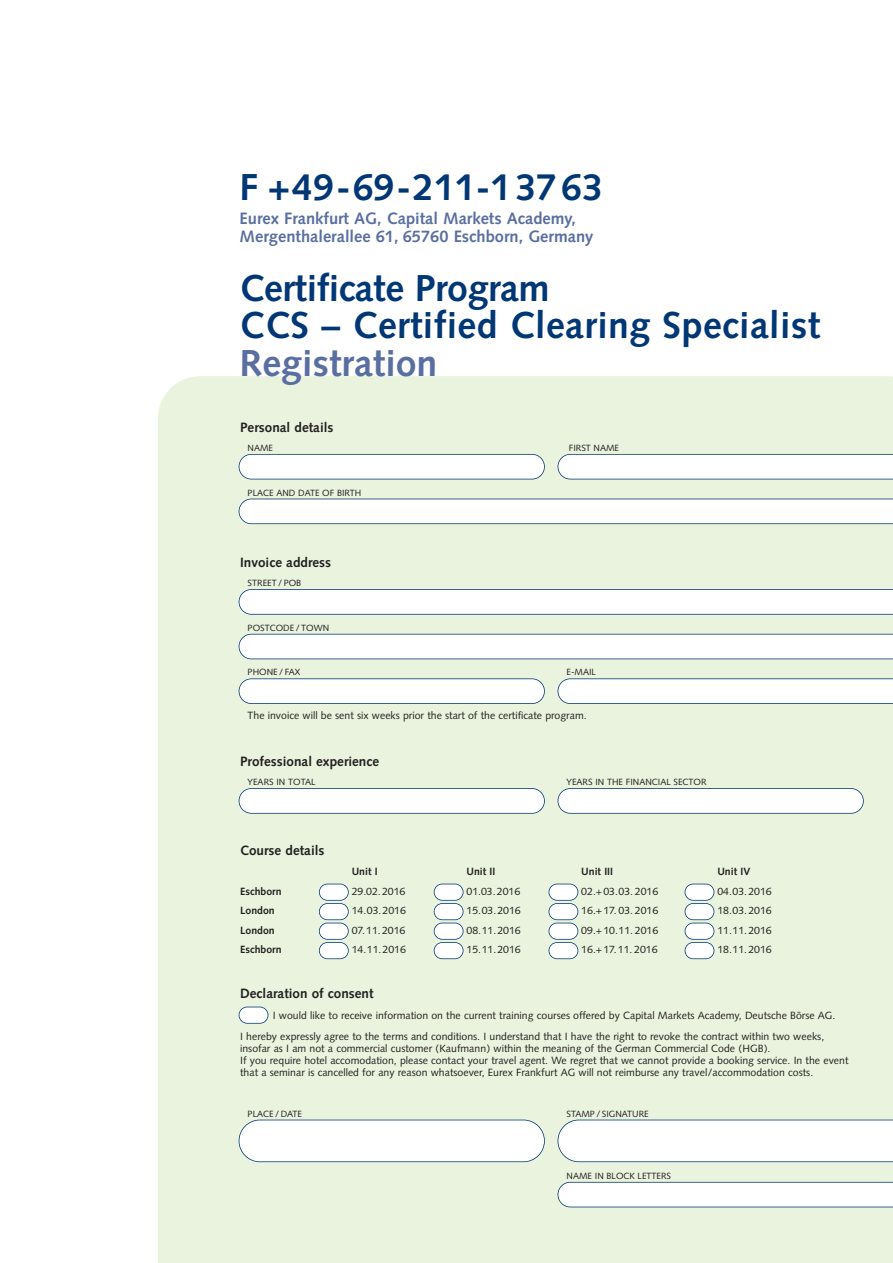
<style>
.page{position:relative;width:893px;height:1263px;background:#fff}
.page>*{position:absolute;margin:0;border:0;box-sizing:border-box;transform-origin:0 0}
.t1{font:700 37.5px/37.5px "Syntax";letter-spacing:.01em;color:#013775}
.t2{font:700 37.5px "Syntax";color:#596ea1}
.t3{font:700 16.5px/18px "Syntax";color:#596ea1}
.t4{font:700 13.5px "Syntax";color:#231f20}
.t5{font:10.5px/19.5px "Syntax";color:#231f20;text-align:justify}
.t6{font:700 10.5px/19.5px "Syntax";color:#231f20}
.t7{font:9px "Syntax";color:#231f20}
</style>
<div class="page">
<div style="left:158px;top:376px;width:735px;height:887px;background:#e9f3de"></div>
<svg style="left:558px;top:454px;width:335px;height:25px"></svg>
<div style="left:239px;top:455px;width:305px;height:24px;background:#fff;border-radius:12px"></div>
<div style="left:239px;top:454px;width:306px;height:25px;border:2px solid #013775;border-radius:13px"></div>
<svg style="left:239px;top:499px;width:654px;height:25px"></svg>
<svg style="left:239px;top:589px;width:654px;height:26px"></svg>
<svg style="left:239px;top:634px;width:654px;height:25px"></svg>
<div style="left:239px;top:679px;width:305px;height:24px;background:#fff;border-radius:12px"></div>
<div style="left:239px;top:678px;width:306px;height:26px;border:2px solid #013775;border-radius:13px"></div>
<svg style="left:558px;top:678px;width:335px;height:26px"></svg>
<div style="left:239px;top:789px;width:305px;height:24px;background:#fff;border-radius:12px"></div>
<div style="left:239px;top:788px;width:306px;height:26px;border:2px solid #013775;border-radius:13px"></div>
<div style="left:558px;top:789px;width:305px;height:24px;background:#fff;border-radius:12px"></div>
<div style="left:558px;top:788px;width:306px;height:26px;border:2px solid #013775;border-radius:13px"></div>
<svg style="left:558px;top:1182px;width:335px;height:25px"></svg>
<div style="left:239px;top:1120px;width:305px;height:41px;background:#fff;border-radius:21px"></div>
<div style="left:239px;top:1119px;width:306px;height:43px;border:2px solid #013775;border-radius:21px"></div>
<svg style="left:558px;top:1119px;width:335px;height:43px"></svg>
<div style="left:239px;top:1007px;width:29px;height:16px;background:#fff;border-radius:8px"></div>
<div style="left:239px;top:1007px;width:29px;height:17px;border:2px solid #013775;border-radius:9px"></div>
<div style="left:320px;top:884px;width:28px;height:16px;background:#fff;border-radius:8px"></div>
<div style="left:319px;top:884px;width:30px;height:17px;border:2px solid #013775;border-radius:9px"></div>
<div style="left:320px;top:904px;width:28px;height:15px;background:#fff;border-radius:8px"></div>
<div style="left:319px;top:903px;width:30px;height:17px;border:2px solid #013775;border-radius:9px"></div>
<div style="left:434px;top:884px;width:29px;height:16px;background:#fff;border-radius:8px"></div>
<div style="left:434px;top:884px;width:29px;height:17px;border:2px solid #013775;border-radius:9px"></div>
<div style="left:434px;top:904px;width:29px;height:15px;background:#fff;border-radius:8px"></div>
<div style="left:434px;top:903px;width:29px;height:17px;border:2px solid #013775;border-radius:9px"></div>
<div style="left:549px;top:884px;width:29px;height:16px;background:#fff;border-radius:8px"></div>
<div style="left:549px;top:884px;width:29px;height:17px;border:2px solid #013775;border-radius:9px"></div>
<div style="left:549px;top:904px;width:29px;height:15px;background:#fff;border-radius:8px"></div>
<div style="left:549px;top:903px;width:29px;height:17px;border:2px solid #013775;border-radius:9px"></div>
<div style="left:685px;top:884px;width:29px;height:16px;background:#fff;border-radius:8px"></div>
<div style="left:685px;top:884px;width:29px;height:17px;border:2px solid #013775;border-radius:9px"></div>
<div style="left:685px;top:904px;width:29px;height:15px;background:#fff;border-radius:8px"></div>
<div style="left:685px;top:903px;width:29px;height:17px;border:2px solid #013775;border-radius:9px"></div>
<div style="left:320px;top:923px;width:28px;height:16px;background:#fff;border-radius:8px"></div>
<div style="left:319px;top:923px;width:30px;height:17px;border:2px solid #013775;border-radius:9px"></div>
<div style="left:434px;top:923px;width:29px;height:16px;background:#fff;border-radius:8px"></div>
<div style="left:434px;top:923px;width:29px;height:17px;border:2px solid #013775;border-radius:9px"></div>
<div style="left:549px;top:923px;width:29px;height:16px;background:#fff;border-radius:8px"></div>
<div style="left:549px;top:923px;width:29px;height:17px;border:2px solid #013775;border-radius:9px"></div>
<div style="left:685px;top:923px;width:29px;height:16px;background:#fff;border-radius:8px"></div>
<div style="left:685px;top:923px;width:29px;height:17px;border:2px solid #013775;border-radius:9px"></div>
<div style="left:320px;top:943px;width:28px;height:15px;background:#fff;border-radius:8px"></div>
<div style="left:319px;top:942px;width:30px;height:17px;border:2px solid #013775;border-radius:9px"></div>
<div style="left:434px;top:943px;width:29px;height:15px;background:#fff;border-radius:8px"></div>
<div style="left:434px;top:942px;width:29px;height:17px;border:2px solid #013775;border-radius:9px"></div>
<div style="left:549px;top:943px;width:29px;height:15px;background:#fff;border-radius:8px"></div>
<div style="left:549px;top:942px;width:29px;height:17px;border:2px solid #013775;border-radius:9px"></div>
<div style="left:685px;top:943px;width:29px;height:15px;background:#fff;border-radius:8px"></div>
<div style="left:685px;top:942px;width:29px;height:17px;border:2px solid #013775;border-radius:9px"></div>
<h1 class="t1" style="left:240px;top:172px;width:365px">F +49-69-211-13763</h1>
<h2 class="t3" style="left:240px;top:211px;width:355px">Eurex Frankfurt AG, Capital Markets Academy,<br>Mergenthalerallee 61, 65760 Eschborn, Germany</h2>
<h1 class="t1" style="left:240px;top:273px;width:582px">Certificate Program<br>CCS – Certified Clearing Specialist</h1>
<h1 class="t2" style="left:240px;top:348px;width:199px">Registration</h1>
<p class="t4" style="left:240px;top:421px;width:95px">Personal details</p>
<p class="t7" style="left:248px;top:444px;width:27px">NAME</p>
<p class="t7" style="left:248px;top:489px;width:115px">PLACE AND DATE OF BIRTH</p>
<p class="t4" style="left:240px;top:557px;width:93px">Invoice address</p>
<p class="t7" style="left:569px;top:444px;width:52px">FIRST NAME</p>
<p class="t7" style="left:248px;top:579px;width:55px">STREET / POB</p>
<p class="t7" style="left:248px;top:624px;width:83px">POSTCODE / TOWN</p>
<p class="t7" style="left:248px;top:668px;width:54px">PHONE / FAX</p>
<p class="t5" style="left:248px;top:706px;width:341px">The invoice will be sent six weeks prior the start of the certificate program.</p>
<p class="t7" style="left:567px;top:668px;width:31px">E-MAIL</p>
<p class="t4" style="left:240px;top:756px;width:141px">Professional experience</p>
<p class="t7" style="left:248px;top:778px;width:69px">YEARS IN TOTAL</p>
<p class="t7" style="left:567px;top:778px;width:142px">YEARS IN THE FINANCIAL SECTOR</p>
<p class="t4" style="left:240px;top:845px;width:86px">Course details</p>
<p class="t6" style="left:240px;top:882px;width:43px">Eschborn<br>London<br>London<br>Eschborn</p>
<p class="t6" style="left:352px;top:863px;width:27px">Unit I</p>
<p class="t5" style="left:352px;top:882px;width:56px">29.02.2016<br>14.03.2016<br>07.11.2016<br>14.11.2016</p>
<p class="t6" style="left:466px;top:863px;width:30px">Unit II</p>
<p class="t5" style="left:466px;top:882px;width:56px">01.03.2016<br>15.03.2016<br>08.11.2016<br>15.11.2016</p>
<p class="t6" style="left:581px;top:863px;width:33px">Unit III</p>
<p class="t5" style="left:581px;top:882px;width:78px">02.+03.03. 2016<br>16.+17. 03. 2016<br>09.+10.11. 2016<br>16.+17.11. 2016</p>
<p class="t6" style="left:717px;top:863px;width:34px">Unit IV</p>
<p class="t5" style="left:717px;top:882px;width:56px">04.03.2016<br>18.03.2016<br>11.11.2016<br>18.11.2016</p>
<p class="t4" style="left:240px;top:988px;width:135px">Declaration of consent</p>
<p class="t5" style="left:240px;top:1006px;width:597px;line-height:21px;text-indent:33px">I would like to receive information on the current training courses offered by Capital Markets Academy, Deutsche Börse AG.<br>I hereby expressly agree to the terms and conditions. I understand that I have the right to revoke the contract within two weeks,</p>
<p class="t5" style="left:240px;top:1043px;width:610px;line-height:12px;text-align:left">insofar as I am not a commercial customer (Kaufmann) within the meaning of the German Commercial Code (HGB).<br>If you require hotel accomodation, please contact your travel agent. We regret that we cannot provide a booking service. In the event that a seminar is cancelled for any reason whatsoever, Eurex Frankfurt AG will not reimburse any travel/accommodation costs.</p>
<p class="t7" style="left:248px;top:1110px;width:56px">PLACE / DATE</p>
<p class="t7" style="left:567px;top:1110px;width:84px">STAMP / SIGNATURE</p>
<p class="t7" style="left:567px;top:1172px;width:106px">NAME IN BLOCK LETTERS</p>
</div>
